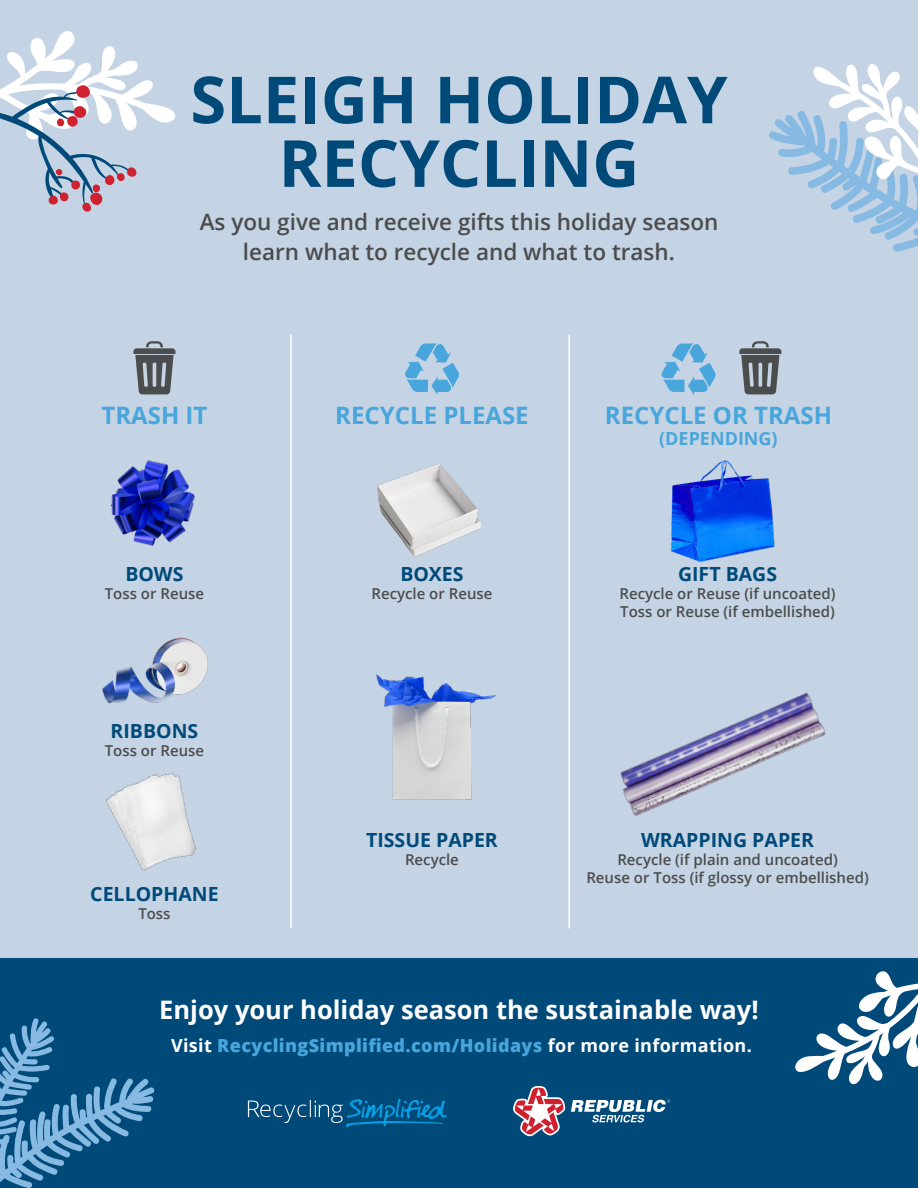
<style>
.page{position:relative;width:918px;height:1188px;background:#c5d4e4}
.page>*{position:absolute;margin:0;border:0;box-sizing:border-box;transform-origin:0 0}
.t1{font:700 64.95px/63.6px "Open Sans";color:#004a7a;text-align:center}
.t2{font:700 25.5px "Open Sans";color:#fff}
.t3{font:700 24px "Open Sans";color:#48a6dc}
.t4{font:600 22.5px/30px "Open Sans";color:#4b4c4d;text-align:center}
.t5{font:700 19.5px "Open Sans";color:#004a7a}
.t6{font:800 18px "Open Sans";letter-spacing:.02em;color:#48a6dc}
.t7{font:700 18px "Open Sans";color:#48a6dc}
.t8{font:600 15px "Open Sans";color:#4b4c4d}
.s1{font-weight:700;color:#fff}
</style>
<div class="page">
<svg style="left:769px;top:64px;width:149px;height:188px"></svg>
<svg style="left:0;top:31px;width:176px;height:181px"></svg>
<img style="left:106px;top:773px;width:90px;height:98px">
<img style="left:111px;top:460px;width:84px;height:86px">
<img style="left:375px;top:674px;width:121px;height:126px">
<img style="left:670px;top:460px;width:105px;height:102px">
<img style="left:620px;top:692px;width:206px;height:124px">
<img style="left:102px;top:637px;width:106px;height:67px">
<div style="left:0;top:958px;width:918px;height:230px;background:#004a7a"></div>
<svg style="left:0;top:1018px;width:155px;height:170px"></svg>
<svg style="left:795px;top:971px;width:123px;height:114px"></svg>
<svg style="left:248px;top:1098px;width:199px;height:30px"></svg>
<svg style="left:513px;top:1086px;width:157px;height:50px"></svg>
<svg style="left:661px;top:344px;width:55px;height:51px"></svg>
<svg style="left:739px;top:341px;width:42px;height:53px"></svg>
<svg style="left:405px;top:344px;width:54px;height:51px"></svg>
<svg style="left:133px;top:341px;width:42px;height:53px"></svg>
<hr style="left:290px;top:334px;width:2px;height:594px;background:#fff">
<hr style="left:568px;top:334px;width:2px;height:594px;background:#fff">
<img style="left:377px;top:464px;width:104px;height:93px">
<p class="t1" style="left:190px;top:66px;width:539px">SLEIGH HOLIDAY<br>RECYCLING</p>
<p class="t4" style="left:200px;top:207px;width:520px">As you give and receive gifts this holiday season learn what to recycle and what to trash.</p>
<p class="t3" style="left:101px;top:398px;width:107px">TRASH IT</p>
<p class="t3" style="left:335px;top:398px;width:195px">RECYCLE PLEASE</p>
<p class="t3" style="left:605px;top:398px;width:229px">RECYCLE OR TRASH</p>
<p class="t7" style="left:659px;top:426px;width:120px">(DEPENDING)</p>
<p class="t5" style="left:125px;top:560px;width:60px">BOWS</p>
<p class="t8" style="left:105px;top:583px;width:101px">Toss or Reuse</p>
<p class="t5" style="left:111px;top:717px;width:89px">RIBBONS</p>
<p class="t8" style="left:105px;top:740px;width:101px">Toss or Reuse</p>
<p class="t5" style="left:90px;top:880px;width:130px">CELLOPHANE</p>
<p class="t8" style="left:138px;top:903px;width:34px">Toss</p>
<p class="t5" style="left:400px;top:560px;width:65px">BOXES</p>
<p class="t8" style="left:371px;top:583px;width:123px">Recycle or Reuse</p>
<p class="t5" style="left:366px;top:826px;width:133px">TISSUE PAPER</p>
<p class="t8" style="left:405px;top:849px;width:55px">Recycle</p>
<p class="t5" style="left:678px;top:560px;width:101px">GIFT BAGS</p>
<p class="t8" style="left:619px;top:583px;width:218px">Recycle or Reuse (if uncoated)</p>
<p class="t8" style="left:620px;top:601px;width:216px">Toss or Reuse (if embellished)</p>
<p class="t5" style="left:641px;top:826px;width:174px">WRAPPING PAPER</p>
<p class="t8" style="left:617px;top:849px;width:222px">Recycle (if plain and uncoated)</p>
<p class="t8" style="left:586px;top:867px;width:284px">Reuse or Toss (if glossy or embellished)</p>
<p class="t2" style="left:159px;top:991px;width:601px">Enjoy your holiday season the sustainable way!</p>
<p class="t6" style="left:171px;top:1032px;width:582px"><span class="s1">Visit</span> RecyclingSimplified.com/Holidays <span class="s1">for more information.</span></p>
</div>
